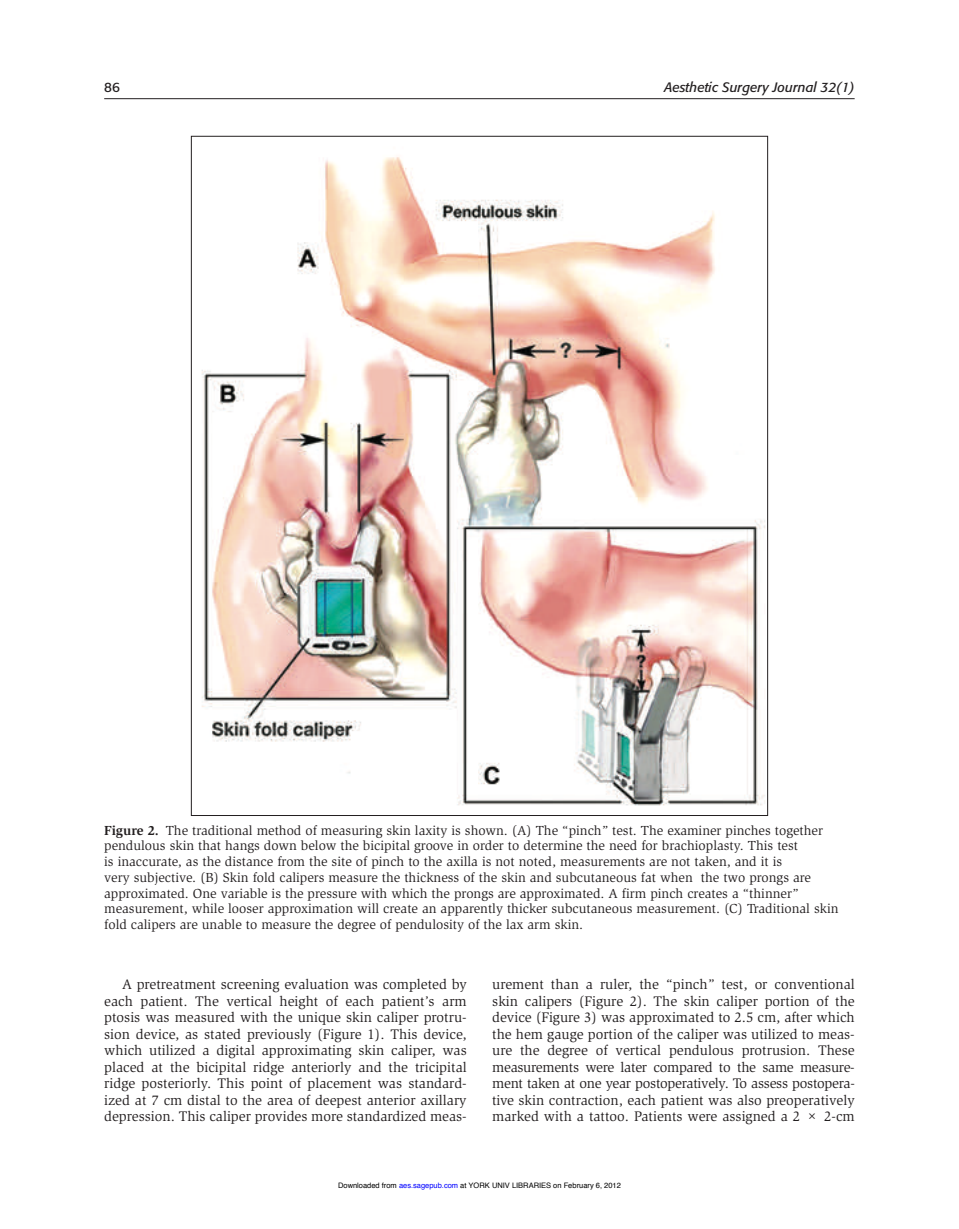
<style>
.page{position:relative;width:959px;height:1229px;background:#fff}
.page>*{position:absolute;margin:0;border:0;box-sizing:border-box;transform-origin:0 0}
.t1{font:14.25px/16.5px "Slimbach";color:#231f20;text-align:justify}
.t2{font:13.5px/15.8px "Slimbach";color:#231f20}
.t3{font:italic 13.5px "Formata";color:#231f20}
.t4{font:13.5px "Formata";color:#231f20}
.t5{font:7.5px "Helvetica";color:#000}
.s1{font-weight:700}
.s2{color:#00f}
</style>
<div class="page">
<hr style="left:104px;top:98px;width:750px;height:1px;background:#231f20">
<img style="left:202px;top:157px;width:563px;height:649px">
<p class="t4" style="left:104px;top:79px;width:17px">86</p>
<p class="t3" style="left:664px;top:79px;width:192px">Aesthetic Surgery Journal 32(1)</p>
<p class="t2" style="left:104px;top:822px;width:735px"><span class="s1">Figure 2.</span> The traditional method of measuring skin laxity is shown. (A) The “pinch” test. The examiner pinches together pendulous skin that hangs down below the bicipital groove in order to determine the need for brachioplasty. This test<br>is inaccurate, as the distance from the site of pinch to the axilla is not noted, measurements are not taken, and it is<br>very subjective. (B) Skin fold calipers measure the thickness of the skin and subcutaneous fat when the two prongs are approximated. One variable is the pressure with which the prongs are approximated. A firm pinch creates a “thinner” measurement, while looser approximation will create an apparently thicker subcutaneous measurement. (C) Traditional skin fold calipers are unable to measure the degree of pendulosity of the lax arm skin.</p>
<p class="t1" style="left:104px;top:976px;width:364px;text-indent:18px">A pretreatment screening evaluation was completed by each patient. The vertical height of each patient’s arm ptosis was measured with the unique skin caliper protru&shy;sion device, as stated previously (Figure 1). This device, which utilized a digital approximating skin caliper, was placed at the bicipital ridge anteriorly and the tricipital ridge posteriorly. This point of placement was standard&shy;ized at 7 cm distal to the area of deepest anterior axillary depression. This caliper provides more standardized meas-</p>
<p class="t1" style="left:492px;top:976px;width:364px">urement than a ruler, the “pinch” test, or conventional skin calipers (Figure 2). The skin caliper portion of the device (Figure 3) was approximated to 2.5 cm, after which the hem gauge portion of the caliper was utilized to meas&shy;ure the degree of vertical pendulous protrusion. These measurements were later compared to the same measure&shy;ment taken at one year postoperatively. To assess postopera&shy;tive skin contraction, each patient was also preoperatively marked with a tattoo. Patients were assigned a 2 × 2-cm</p>
<p class="t5" style="left:338px;top:1182px;width:284px">Downloaded from <span class="s2">aes.sagepub.com</span> at YORK UNIV LIBRARIES on February 6, 2012</p>
</div>
